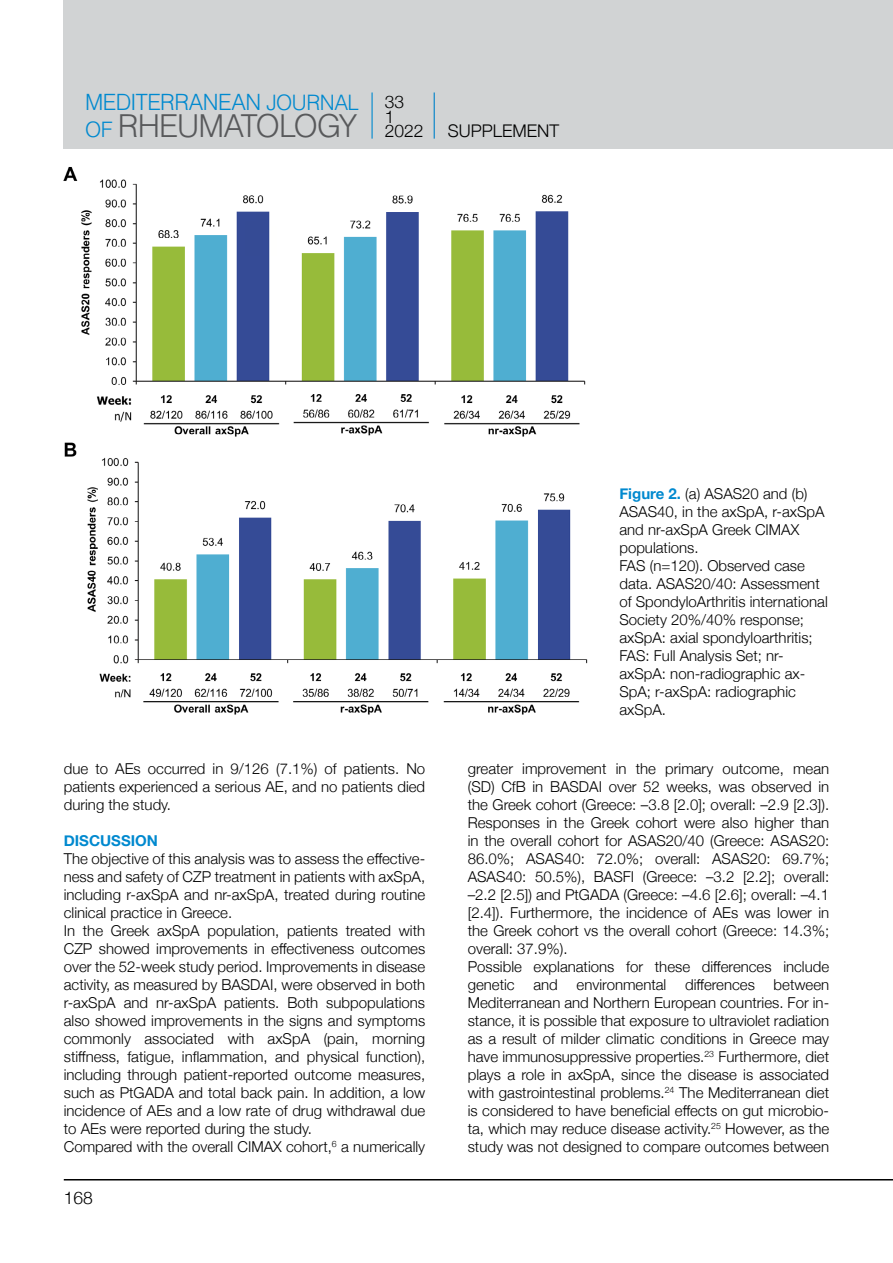
<style>
.page{position:relative;width:893px;height:1263px;background:#fff}
.page>*{position:absolute;margin:0;border:0;box-sizing:border-box;transform-origin:0 0}
.t1{font:31.2px "UB Helvetica Light";letter-spacing:-.025em;color:#58595b}
.t2{font:22.2px "UB Helvetica Light";letter-spacing:-.02em;color:#0089cf}
.t3{font:300 17.4px/15px "Helvetica Neue";color:#000}
.t4{font:300 15px/18px "Helvetica Neue";color:#000}
.t5{font:700 15px "Helvetica Neue";color:#0089cf}
.s1{font-size:21px}
.s2{font-size:21px;color:#0089cf}
.s3{font-weight:700;color:#0089cf}
</style>
<div class="page">
<hr style="left:64px;top:1179px;width:829px;height:1px;background:#000">
<div style="left:64px;top:0;width:829px;height:149px;background:#d1d3d4"></div>
<hr style="left:371px;top:92px;width:2px;height:47px;background:#0089cf">
<hr style="left:434px;top:92px;width:1px;height:47px;background:#0081c9">
<img style="left:63px;top:167px;width:525px;height:548px">
<h2 class="t2" style="left:85px;top:89px;width:275px">MEDITERRANEAN <span class="s1">JOURNAL</span></h2>
<h1 class="t1" style="left:85px;top:107px;width:273px"><span class="s2">OF</span> RHEUMATOLOGY</h1>
<p class="t3" style="left:385px;top:93px;width:40px">33<br>1<br>2022</p>
<p class="t3" style="left:448px;top:122px;width:113px">SUPPLEMENT</p>
<p class="t4" style="left:64px;top:759px;width:363px;text-align:justify">due to AEs occurred in 9/126 (7.1%) of patients. No patients experienced a serious AE, and no patients died during the study.</p>
<p class="t5" style="left:64px;top:829px;width:96px">DISCUSSION</p>
<p class="t4" style="left:64px;top:849px;width:363px">The objective of this analysis was to assess the effective&shy;ness and safety of CZP treatment in patients with axSpA, including r-axSpA and nr-axSpA, treated during routine clinical practice in Greece.<br>In the Greek axSpA population, patients treated with CZP showed improvements in effectiveness outcomes over the 52-week study period. Improvements in disease activity, as measured by BASDAI, were observed in both r-axSpA and nr-axSpA patients. Both subpopulations also showed improvements in the signs and symptoms commonly associated with axSpA (pain, morning stiffness, fatigue, inflammation, and physical function), including through patient-reported outcome measures, such as PtGADA and total back pain. In addition, a low incidence of AEs and a low rate of drug withdrawal due to AEs were reported during the study.<br>Compared with the overall CIMAX cohort,<sup>6</sup> a numerically</p>
<p class="t3" style="left:64px;top:1189px;width:31px">168</p>
<p class="t4" style="left:619px;top:484px;width:210px"><span class="s3">Figure 2.</span> (a) ASAS20 and (b)<br>ASAS40, in the axSpA, r-axSpA and nr-axSpA Greek CIMAX populations.<br>FAS (n=120). Observed case data. ASAS20/40: Assessment of SpondyloArthritis international<br>Society 20%/40% response; axSpA: axial spondyloarthritis;<br>FAS: Full Analysis Set; nr&shy;axSpA: non-radiographic ax-<br>SpA; r-axSpA: radiographic axSpA.</p>
<p class="t4" style="left:468px;top:759px;width:363px">greater improvement in the primary outcome, mean (SD) CfB in BASDAI over 52 weeks, was observed in the Greek cohort (Greece: –3.8 [2.0]; overall: –2.9 [2.3]).<br>Responses in the Greek cohort were also higher than in the overall cohort for ASAS20/40 (Greece: ASAS20:<br>86.0%; ASAS40: 72.0%; overall: ASAS20: 69.7%; ASAS40: 50.5%), BASFI (Greece: –3.2 [2.2]; overall: –2.2 [2.5]) and PtGADA (Greece: –4.6 [2.6]; overall: –4.1 [2.4]). Furthermore, the incidence of AEs was lower in the Greek cohort vs the overall cohort (Greece: 14.3%; overall: 37.9%).<br>Possible explanations for these differences include genetic and environmental differences between Mediterranean and Northern European countries. For in&shy;stance, it is possible that exposure to ultraviolet radiation as a result of milder climatic conditions in Greece may have immunosuppressive properties.<sup>23</sup> Furthermore, diet plays a role in axSpA, since the disease is associated with gastrointestinal problems.<sup>24</sup> The Mediterranean diet is considered to have beneficial effects on gut microbio&shy;ta, which may reduce disease activity.<sup>25</sup> However, as the study was not designed to compare outcomes between</p>
</div>
